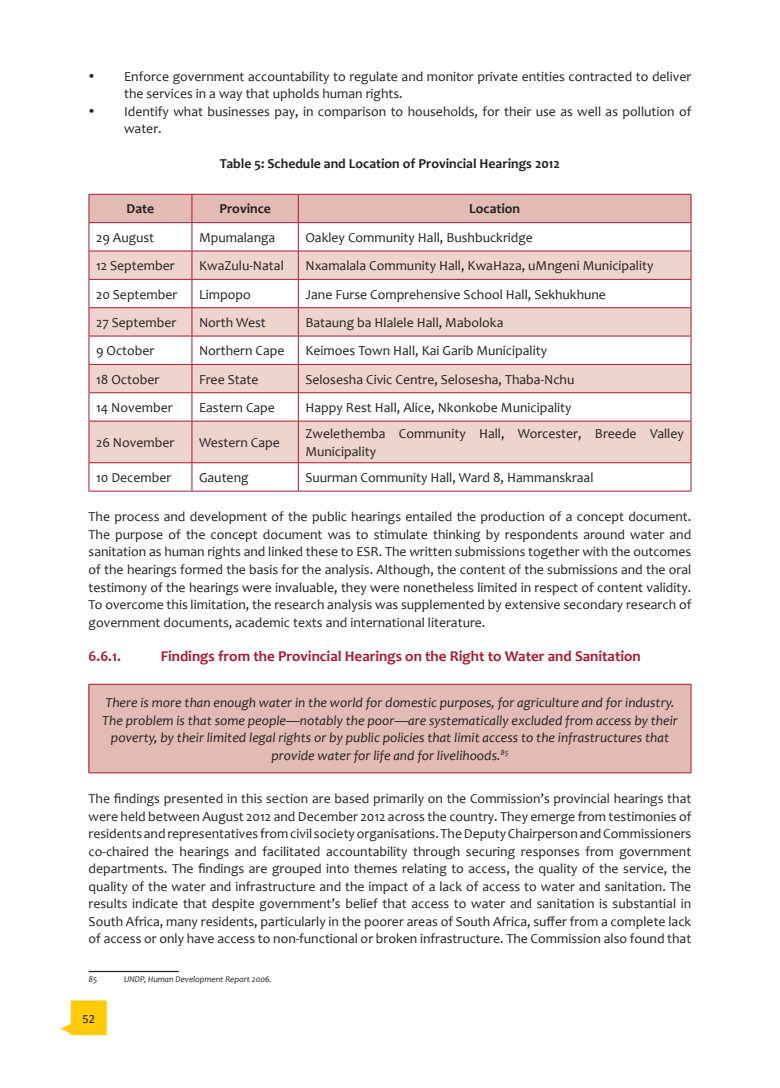
<style>
.page{position:relative;width:780px;height:1088px;background:#fff}
.page>*{position:absolute;margin:0;border:0;box-sizing:border-box;transform-origin:0 0}
.t1{font:700 15px "Candara";color:#a61a32}
.t2{font:13.75px/17.5px "Candara";color:#231f20}
.t3{font:italic 13.75px/17.5px "Candara";color:#231f20;text-align:center}
.t4{font:700 13.75px "Candara";color:#231f20}
.t5{font:12.5px "Calibri";color:#231f20}
.t6{font:italic 8.75px "Candara";color:#231f20}
</style>
<div class="page">
<svg style="left:61px;top:1000px;width:46px;height:35px"></svg>
<div style="left:90px;top:422px;width:600px;height:40px;background:#edd4cd"></div>
<svg style="left:89px;top:194px;width:602px;height:227px"></svg>
<hr style="left:89px;top:421px;width:103px;height:1px;background:#a61a32">
<hr style="left:89px;top:421px;width:1px;height:41px;background:#a61a32">
<hr style="left:192px;top:421px;width:106px;height:1px;background:#a61a32">
<hr style="left:192px;top:421px;width:1px;height:41px;background:#a61a32">
<hr style="left:298px;top:421px;width:393px;height:1px;background:#a61a32">
<hr style="left:298px;top:421px;width:1px;height:41px;background:#a61a32">
<hr style="left:690px;top:421px;width:1px;height:41px;background:#a61a32">
<hr style="left:89px;top:462px;width:103px;height:1px;background:#a61a32">
<svg style="left:89px;top:463px;width:1px;height:28px"></svg>
<hr style="left:192px;top:462px;width:106px;height:1px;background:#a61a32">
<svg style="left:192px;top:463px;width:1px;height:28px"></svg>
<hr style="left:298px;top:462px;width:393px;height:1px;background:#a61a32">
<svg style="left:298px;top:463px;width:1px;height:28px"></svg>
<svg style="left:690px;top:463px;width:1px;height:28px"></svg>
<hr style="left:89px;top:491px;width:103px;height:1px;background:#a61a32">
<hr style="left:192px;top:491px;width:106px;height:1px;background:#a61a32">
<hr style="left:298px;top:491px;width:393px;height:1px;background:#a61a32">
<div style="left:89px;top:684px;width:602px;height:89px;background:#e2bcb4"></div>
<hr style="left:89px;top:684px;width:602px;height:1px;background:#a61a32">
<hr style="left:89px;top:684px;width:1px;height:88px;background:#a61a32">
<hr style="left:690px;top:684px;width:1px;height:88px;background:#a61a32">
<hr style="left:89px;top:772px;width:602px;height:1px;background:#a61a32">
<hr style="left:89px;top:971px;width:90px;height:1px;background:#231f20">
<p class="t2" style="left:124px;top:68px;width:568px;text-indent:-35px">• Enforce government accountability to regulate and monitor private entities contracted to deliver the services in a way that upholds human rights.</p>
<p class="t2" style="left:124px;top:103px;width:568px;text-indent:-35px">• Identify what businesses pay, in comparison to households, for their use as well as pollution of water.</p>
<p class="t4" style="left:220px;top:156px;width:342px">Table 5: Schedule and Location of Provincial Hearings 2012</p>
<p class="t4" style="left:127px;top:201px;width:29px">Date</p>
<p class="t4" style="left:219px;top:201px;width:53px">Province</p>
<p class="t4" style="left:469px;top:201px;width:52px">Location</p>
<p class="t2" style="left:96px;top:229px;width:60px">29 August</p>
<p class="t2" style="left:199px;top:229px;width:78px">Mpumalanga</p>
<p class="t2" style="left:305px;top:229px;width:229px">Oakley Community Hall, Bushbuckridge</p>
<p class="t2" style="left:96px;top:257px;width:80px">12 September</p>
<p class="t2" style="left:199px;top:257px;width:86px">KwaZulu-Natal</p>
<p class="t2" style="left:305px;top:257px;width:349px">Nxamalala Community Hall, KwaHaza, uMngeni Municipality</p>
<p class="t2" style="left:96px;top:285px;width:83px">20 September</p>
<p class="t2" style="left:199px;top:285px;width:53px">Limpopo</p>
<p class="t2" style="left:305px;top:285px;width:302px">Jane Furse Comprehensive School Hall, Sekhukhune</p>
<p class="t2" style="left:96px;top:314px;width:82px">27 September</p>
<p class="t2" style="left:199px;top:314px;width:68px">North West</p>
<p class="t2" style="left:305px;top:314px;width:199px">Bataung ba Hlalele Hall, Maboloka</p>
<p class="t2" style="left:96px;top:342px;width:60px">9 October</p>
<p class="t2" style="left:199px;top:342px;width:87px">Northern Cape</p>
<p class="t2" style="left:305px;top:342px;width:243px">Keimoes Town Hall, Kai Garib Municipality</p>
<p class="t2" style="left:96px;top:370px;width:65px">18 October</p>
<p class="t2" style="left:199px;top:370px;width:61px">Free State</p>
<p class="t2" style="left:305px;top:370px;width:270px">Selosesha Civic Centre, Selosesha, Thaba-Nchu</p>
<p class="t2" style="left:96px;top:399px;width:78px">14 November</p>
<p class="t2" style="left:199px;top:399px;width:77px">Eastern Cape</p>
<p class="t2" style="left:305px;top:399px;width:268px">Happy Rest Hall, Alice, Nkonkobe Municipality</p>
<p class="t2" style="left:96px;top:434px;width:80px">26 November</p>
<p class="t2" style="left:199px;top:434px;width:82px">Western Cape</p>
<p class="t2" style="left:305px;top:425px;width:380px">Zwelethemba Community Hall, Worcester, Breede Valley<br>Municipality</p>
<p class="t2" style="left:96px;top:469px;width:77px">10 December</p>
<p class="t2" style="left:199px;top:469px;width:51px">Gauteng</p>
<p class="t2" style="left:305px;top:469px;width:289px">Suurman Community Hall, Ward 8, Hammanskraal</p>
<p class="t2" style="left:89px;top:508px;width:604px;text-align:justify">The process and development of the public hearings entailed the production of a concept document.<br>The purpose of the concept document was to stimulate thinking by respondents around water and sanitation as human rights and linked these to ESR. The written submissions together with the outcomes of the hearings formed the basis for the analysis. Although, the content of the submissions and the oral testimony of the hearings were invaluable, they were nonetheless limited in respect of content validity.<br>To overcome this limitation, the research analysis was supplemented by extensive secondary research of government documents, academic texts and international literature.</p>
<p class="t1" style="left:89px;top:647px;width:34px">6.6.1.</p>
<p class="t1" style="left:161px;top:647px;width:481px">Findings from the Provincial Hearings on the Right to Water and Sanitation</p>
<p class="t3" style="left:102px;top:694px;width:577px">There is more than enough water in the world for domestic purposes, for agriculture and for industry.<br>The problem is that some people—notably the poor—are systematically excluded from access by their poverty, by their limited legal rights or by public policies that limit access to the infrastructures that provide water for life and for livelihoods.<sup>85</sup></p>
<p class="t2" style="left:89px;top:790px;width:604px;text-align:justify">The findings presented in this section are based primarily on the Commission’s provincial hearings that were held between August 2012 and December 2012 across the country. They emerge from testimonies of residents and representatives from civil society organisations. The Deputy Chairperson and Commissioners co-chaired the hearings and facilitated accountability through securing responses from government departments. The findings are grouped into themes relating to access, the quality of the service, the quality of the water and infrastructure and the impact of a lack of access to water and sanitation. The results indicate that despite government’s belief that access to water and sanitation is substantial in South Africa, many residents, particularly in the poorer areas of South Africa, suffer from a complete lack of access or only have access to non-functional or broken infrastructure. The Commission also found that</p>
<p class="t6" style="left:89px;top:974px;width:10px">85</p>
<p class="t6" style="left:124px;top:974px;width:149px">UNDP, Human Development Report 2006.</p>
<p class="t5" style="left:82px;top:1010px;width:14px">52</p>
</div>
